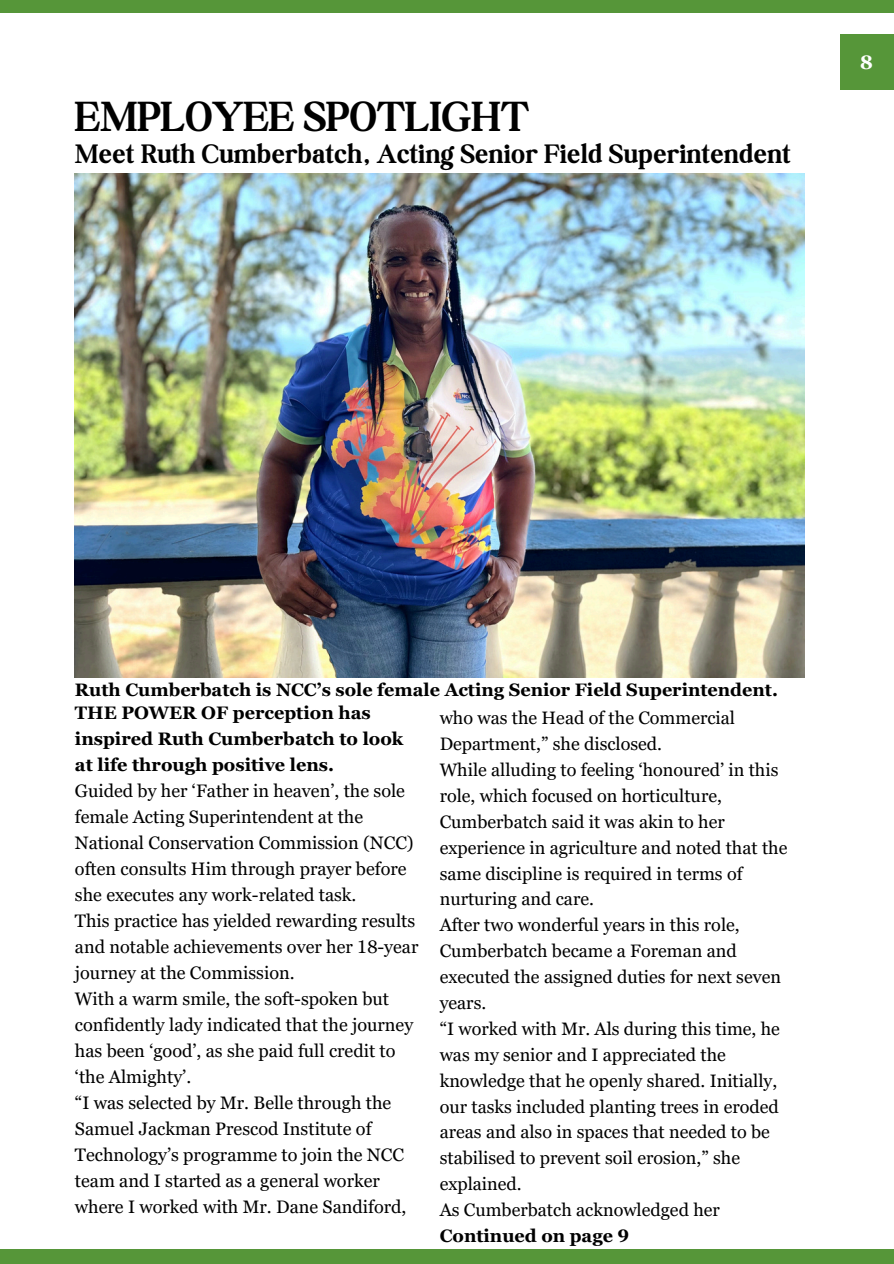
<style>
.page{position:relative;width:894px;height:1264px;background:#fff}
.page>*{position:absolute;margin:0;border:0;box-sizing:border-box;transform-origin:0 0}
.t1{font:700 45px "Boston Angel";color:#000}
.t2{font:700 28.5px "Boston Angel";letter-spacing:.015em;color:#000}
.t3{font:700 19.5px "Georgia Pro";color:#fff}
.t4{font:18px/25.8px "Georgia Pro";color:#000}
.t5{font:700 18px/26px "Georgia Pro";color:#000}
</style>
<div class="page">
<div style="left:0;top:0;width:893px;height:12px;background:#569639"></div>
<div style="left:0;top:1249px;width:893px;height:14px;background:#569639"></div>
<div style="left:839px;top:34px;width:54px;height:55px;background:#569639"></div>
<img style="left:75px;top:173px;width:729px;height:504px">
<h2 class="t1" style="left:75px;top:90px;width:456px">EMPLOYEE SPOTLIGHT</h2>
<p class="t2" style="left:75px;top:137px;width:717px">Meet Ruth Cumberbatch, Acting Senior Field Superintendent</p>
<p class="t3" style="left:860px;top:51px;width:14px">8</p>
<p class="t5" style="left:75px;top:676px;width:704px">Ruth Cumberbatch is NCC’s sole female Acting Senior Field Superintendent.</p>
<h3 class="t5" style="left:75px;top:699px;width:330px">THE POWER OF perception has inspired Ruth Cumberbatch to look at life through positive lens.</h3>
<p class="t4" style="left:75px;top:777px;width:340px">Guided by her ‘Father in heaven’, the sole female Acting Superintendent at the National Conservation Commission (NCC) often consults Him through prayer before she executes any work-related task.</p>
<p class="t4" style="left:75px;top:907px;width:345px">This practice has yielded rewarding results and notable achievements over her 18-year journey at the Commission.</p>
<p class="t4" style="left:75px;top:985px;width:340px">With a warm smile, the soft-spoken but confidently lady indicated that the journey has been ‘good’, as she paid full credit to ‘the Almighty’.</p>
<p class="t4" style="left:75px;top:1089px;width:333px">“I was selected by Mr. Belle through the Samuel Jackman Prescod Institute of Technology’s programme to join the NCC team and I started as a general worker where I worked with Mr. Dane Sandiford,</p>
<p class="t4" style="left:439px;top:705px;width:297px">who was the Head of the Commercial<br>Department,” she disclosed.</p>
<p class="t4" style="left:439px;top:756px;width:349px">While alluding to feeling ‘honoured’ in this role, which focused on horticulture, Cumberbatch said it was akin to her experience in agriculture and noted that the same discipline is required in terms of nurturing and care.</p>
<p class="t4" style="left:439px;top:912px;width:343px">After two wonderful years in this role,<br>Cumberbatch became a Foreman and executed the assigned duties for next seven years.</p>
<p class="t4" style="left:439px;top:1015px;width:341px">“I worked with Mr. Als during this time, he was my senior and I appreciated the knowledge that he openly shared. Initially, our tasks included planting trees in eroded areas and also in spaces that needed to be stabilised to prevent soil erosion,” she explained.</p>
<p class="t4" style="left:439px;top:1196px;width:281px">As Cumberbatch acknowledged her</p>
<p class="t5" style="left:439px;top:1222px;width:191px">Continued on page 9</p>
</div>
